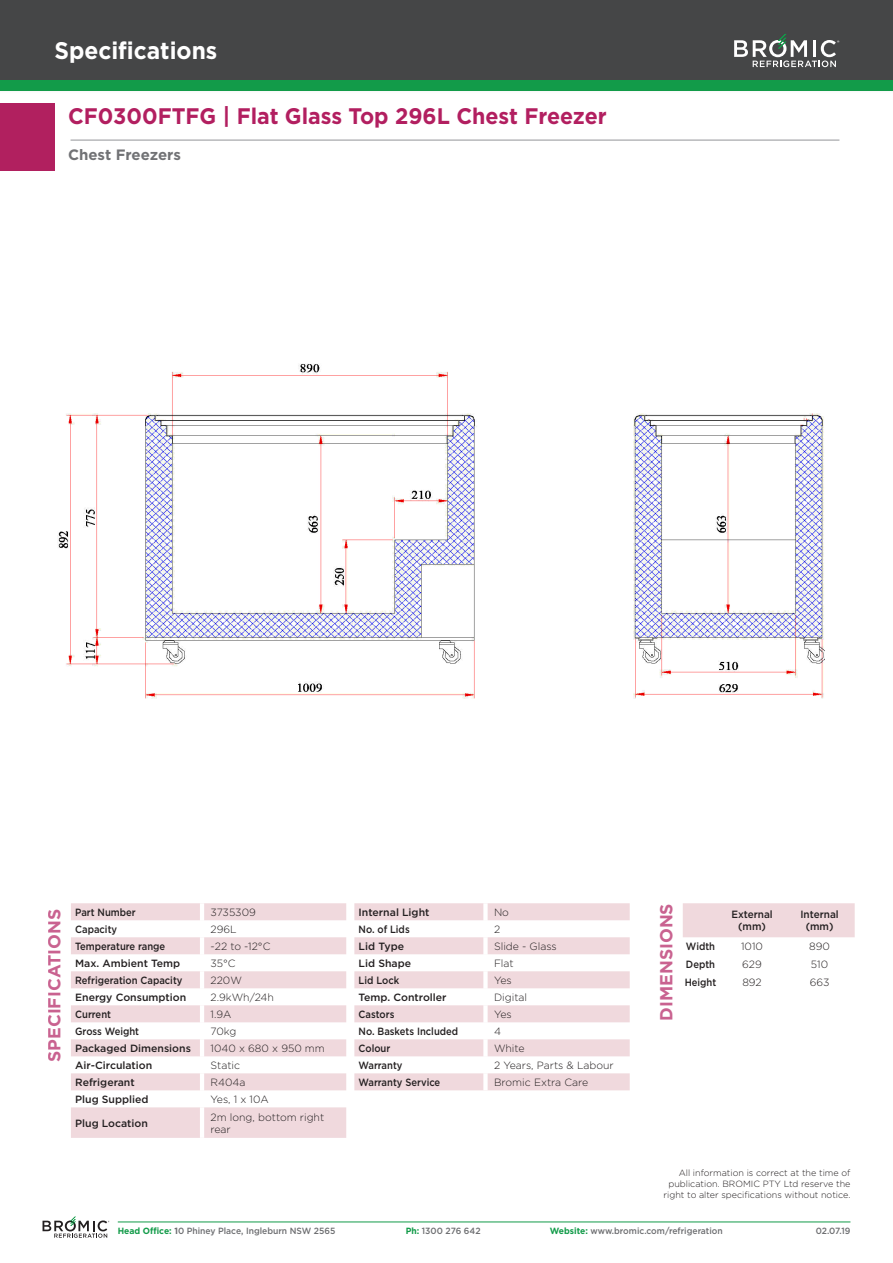
<style>
.page{position:relative;width:893px;height:1263px;background:#fff}
.page>*{position:absolute;margin:0;border:0;box-sizing:border-box;transform-origin:0 0}
.t1{font:700 24px "Gotham";color:#fff;scale:.95 1}
.t2{font:700 22.5px "Gotham";color:#b21f60;scale:.95 1}
.t3{font:700 17.55px "Gotham";color:#b21f60}
.t4{font:700 15px "Gotham";color:#717275}
.t5{font:300 10.5px "Gotham";color:#231f20}
.t6{font:500 10.5px "Gotham";color:#231f20;scale:.9 1}
.t7{font:500 10.5px "Gotham";color:#231f20}
.t8{font:500 10.5px/12px "Gotham";color:#231f20;text-align:center;scale:.95 1}
.t9{font:300 9px/10.8px "Gotham";color:#231f20;text-align:right}
.t10{font:500 9px "Gotham";color:#6c6d70;scale:.95 1}
.s1{font-weight:700;color:#129b49}
.s2{font-weight:700}
</style>
<div class="page">
<hr style="left:118px;top:1221px;width:732px;height:1px;background:#129b49">
<hr style="left:71px;top:140px;width:768px;height:1px;background:#939598">
<svg style="left:43px;top:1216px;width:66px;height:22px"></svg>
<div style="left:0;top:103px;width:54px;height:67px;background:#b1205f"></div>
<div style="left:0;top:0;width:893px;height:94px;background:#fafafa"></div>
<div style="left:0;top:0;width:893px;height:84px;background:#454647"></div>
<div style="left:0;top:80px;width:893px;height:11px;background:#129b49"></div>
<svg style="left:734px;top:34px;width:105px;height:33px"></svg>
<svg style="left:71px;top:903px;width:275px;height:235px;fill:#f0d9dd"></svg>
<hr style="left:200px;top:903px;width:4px;height:17px;background:#fff">
<hr style="left:200px;top:920px;width:4px;height:17px;background:#fff">
<hr style="left:200px;top:937px;width:4px;height:17px;background:#fff">
<hr style="left:200px;top:954px;width:4px;height:17px;background:#fff">
<hr style="left:200px;top:971px;width:4px;height:17px;background:#fff">
<hr style="left:200px;top:988px;width:4px;height:17px;background:#fff">
<hr style="left:200px;top:1005px;width:4px;height:17px;background:#fff">
<hr style="left:200px;top:1022px;width:4px;height:17px;background:#fff">
<hr style="left:200px;top:1039px;width:4px;height:17px;background:#fff">
<hr style="left:200px;top:1056px;width:4px;height:17px;background:#fff">
<hr style="left:200px;top:1073px;width:4px;height:17px;background:#fff">
<hr style="left:200px;top:1090px;width:4px;height:17px;background:#fff">
<hr style="left:200px;top:1107px;width:4px;height:31px;background:#fff">
<svg style="left:354px;top:903px;width:276px;height:187px;fill:#f0d9dd"></svg>
<div style="left:483px;top:903px;width:5px;height:17px;background:#fff"></div>
<div style="left:483px;top:920px;width:5px;height:17px;background:#fff"></div>
<div style="left:483px;top:937px;width:5px;height:17px;background:#fff"></div>
<div style="left:483px;top:954px;width:5px;height:17px;background:#fff"></div>
<div style="left:483px;top:971px;width:5px;height:17px;background:#fff"></div>
<div style="left:483px;top:988px;width:5px;height:17px;background:#fff"></div>
<div style="left:483px;top:1005px;width:5px;height:17px;background:#fff"></div>
<div style="left:483px;top:1022px;width:5px;height:17px;background:#fff"></div>
<div style="left:483px;top:1039px;width:5px;height:17px;background:#fff"></div>
<div style="left:483px;top:1056px;width:5px;height:17px;background:#fff"></div>
<div style="left:483px;top:1073px;width:5px;height:17px;background:#fff"></div>
<img style="left:58px;top:364px;width:766px;height:335px">
<div style="left:683px;top:903px;width:172px;height:34px;background:#f0d9dd"></div>
<h1 class="t1" style="left:54px;top:36px;width:173px">Specifications</h1>
<p class="t2" style="left:68px;top:103px;width:568px">CF0300FTFG | Flat Glass Top 296L Chest Freezer</p>
<p class="t4" style="left:68px;top:146px;width:114px">Chest Freezers</p>
<h3 class="t3" style="left:44px;top:1062px;width:155px;rotate:-90deg">SPECIFICATIONS</h3>
<p class="t6" style="left:75px;top:906px;width:69px">Part Number</p>
<p class="t5" style="left:211px;top:906px;width:47px">3735309</p>
<p class="t6" style="left:75px;top:923px;width:48px">Capacity</p>
<p class="t5" style="left:211px;top:923px;width:28px">296L</p>
<p class="t6" style="left:75px;top:940px;width:102px">Temperature range</p>
<p class="t5" style="left:211px;top:940px;width:61px">-22 to -12°C</p>
<p class="t7" style="left:75px;top:957px;width:106px">Max. Ambient Temp</p>
<p class="t5" style="left:211px;top:957px;width:27px">35°C</p>
<p class="t6" style="left:75px;top:974px;width:121px">Refrigeration Capacity</p>
<p class="t5" style="left:211px;top:974px;width:33px">220W</p>
<p class="t7" style="left:75px;top:991px;width:113px">Energy Consumption</p>
<p class="t5" style="left:211px;top:991px;width:65px">2.9kWh/24h</p>
<p class="t6" style="left:75px;top:1008px;width:41px">Current</p>
<p class="t5" style="left:211px;top:1008px;width:22px">1.9A</p>
<p class="t6" style="left:75px;top:1025px;width:73px">Gross Weight</p>
<p class="t5" style="left:211px;top:1025px;width:27px">70kg</p>
<p class="t7" style="left:75px;top:1042px;width:117px">Packaged Dimensions</p>
<p class="t5" style="left:211px;top:1042px;width:116px">1040 x 680 x 950 mm</p>
<p class="t7" style="left:75px;top:1059px;width:79px">Air-Circulation</p>
<p class="t5" style="left:211px;top:1059px;width:31px">Static</p>
<p class="t7" style="left:75px;top:1076px;width:61px">Refrigerant</p>
<p class="t5" style="left:211px;top:1076px;width:37px">R404a</p>
<p class="t7" style="left:75px;top:1093px;width:75px">Plug Supplied</p>
<p class="t5" style="left:211px;top:1093px;width:60px">Yes, 1 x 10A</p>
<p class="t7" style="left:75px;top:1117px;width:74px">Plug Location</p>
<p class="t5" style="left:211px;top:1110px;width:115px">2m long, bottom right</p>
<p class="t5" style="left:211px;top:1123px;width:22px">rear</p>
<p class="t7" style="left:359px;top:906px;width:72px">Internal Light</p>
<p class="t5" style="left:494px;top:906px;width:17px">No</p>
<p class="t6" style="left:359px;top:923px;width:58px">No. of Lids</p>
<p class="t5" style="left:494px;top:923px;width:8px">2</p>
<p class="t7" style="left:359px;top:940px;width:47px">Lid Type</p>
<p class="t5" style="left:494px;top:940px;width:64px">Slide - Glass</p>
<p class="t7" style="left:359px;top:957px;width:54px">Lid Shape</p>
<p class="t5" style="left:494px;top:957px;width:21px">Flat</p>
<p class="t6" style="left:359px;top:974px;width:47px">Lid Lock</p>
<p class="t5" style="left:494px;top:974px;width:19px">Yes</p>
<p class="t7" style="left:359px;top:991px;width:89px">Temp. Controller</p>
<p class="t5" style="left:494px;top:991px;width:35px">Digital</p>
<p class="t6" style="left:359px;top:1008px;width:41px">Castors</p>
<p class="t5" style="left:494px;top:1008px;width:19px">Yes</p>
<p class="t6" style="left:359px;top:1025px;width:112px">No. Baskets Included</p>
<p class="t5" style="left:494px;top:1025px;width:8px">4</p>
<p class="t6" style="left:359px;top:1042px;width:37px">Colour</p>
<p class="t5" style="left:494px;top:1042px;width:32px">White</p>
<p class="t6" style="left:359px;top:1059px;width:50px">Warranty</p>
<p class="t5" style="left:494px;top:1059px;width:121px">2 Years, Parts &amp; Labour</p>
<p class="t6" style="left:359px;top:1076px;width:92px">Warranty Service</p>
<p class="t5" style="left:494px;top:1076px;width:96px">Bromic Extra Care</p>
<h3 class="t3" style="left:655px;top:1020px;width:119px;rotate:-90deg">DIMENSIONS</h3>
<p class="t8" style="left:731px;top:909px;width:45px">External (mm)</p>
<p class="t8" style="left:800px;top:909px;width:42px">Internal</p>
<p class="t8" style="left:806px;top:921px;width:31px">(mm)</p>
<p class="t6" style="left:686px;top:940px;width:34px">Width</p>
<p class="t6" style="left:686px;top:958px;width:34px">Depth</p>
<p class="t6" style="left:685px;top:976px;width:37px">Height</p>
<p class="t5" style="left:741px;top:940px;width:23px">1010</p>
<p class="t5" style="left:742px;top:958px;width:21px">629</p>
<p class="t5" style="left:742px;top:976px;width:21px">892</p>
<p class="t5" style="left:809px;top:940px;width:22px">890</p>
<p class="t5" style="left:811px;top:958px;width:19px">510</p>
<p class="t5" style="left:810px;top:976px;width:21px">663</p>
<p class="t9" style="left:664px;top:1167px;width:188px">All information is correct at the time of publication. BROMIC PTY Ltd reserve the right to alter specifications without notice.</p>
<p class="t10" style="left:118px;top:1226px;width:231px"><span class="s1">Head Office:</span> <span class="s2">1</span>0 Phiney Place, Ingleburn NSW 2565</p>
<p class="t10" style="left:406px;top:1226px;width:80px"><span class="s1">Ph:</span> 1300 276 642</p>
<p class="t10" style="left:550px;top:1226px;width:184px"><span class="s1">Website:</span> www.bromic.com/refrigeration</p>
<p class="t10" style="left:816px;top:1226px;width:38px">02.07.19</p>
</div>
